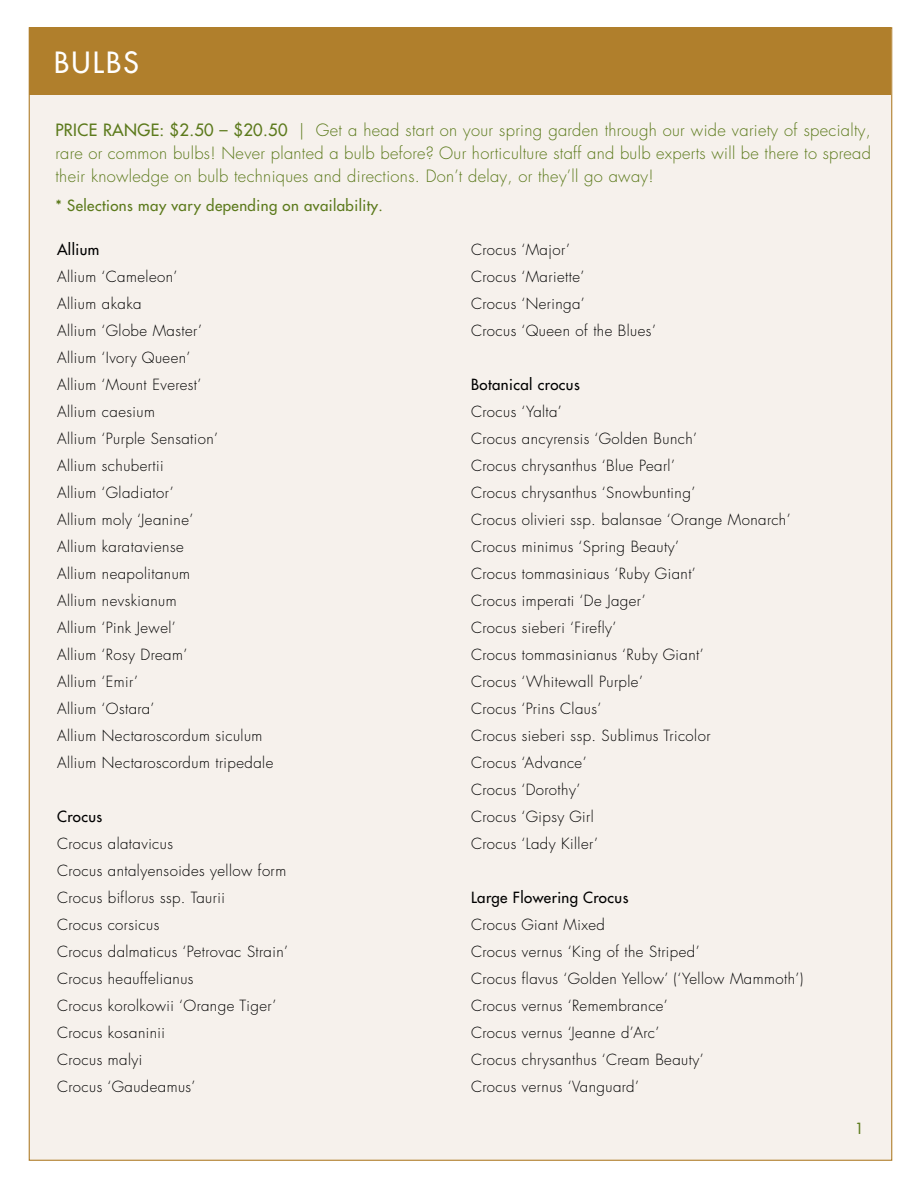
<style>
.page{position:relative;width:918px;height:1188px;background:#fff}
.page>*{position:absolute;margin:0;border:0;box-sizing:border-box;transform-origin:0 0}
.t1{font:500 28.5px "Futura LT Pro";letter-spacing:.08em;color:#fff}
.t2{font:300 16.5px/22.5px "Futura LT Pro";letter-spacing:.02em;color:#5c7a1c;text-align:justify}
.t3{font:300 15px/27px "Futura LT Pro";letter-spacing:.03em;color:#000}
.t4{font:500 15px "Futura LT Pro";letter-spacing:.03em;color:#000}
.t5{font:500 15px "Futura LT Pro";letter-spacing:.03em;color:#5c7a1c}
.s1{font-weight:500}
</style>
<div class="page">
<div style="left:29px;top:27px;width:863px;height:1134px;background:#f6f1ec;border:1px solid #b07f2c"></div>
<div style="left:29px;top:27px;width:862px;height:67px;background:#b07f2c"></div>
<h1 class="t1" style="left:54px;top:41px;width:86px">BULBS</h1>
<p class="t2" style="left:56px;top:119px;width:817px"><span class="s1">PRICE RANGE: $2.50 – $20.50</span> | Get a head start on your spring garden through our wide variety of specialty, rare or common bulbs! Never planted a bulb before? Our horticulture staff and bulb experts will be there to spread their knowledge on bulb techniques and directions. Don’t delay, or they’ll go away!</p>
<p class="t5" style="left:56px;top:195px;width:329px">* Selections may vary depending on availability.</p>
<p class="t4" style="left:57px;top:239px;width:44px">Allium</p>
<p class="t3" style="left:57px;top:264px;width:218px">Allium ‘Cameleon’<br>Allium akaka<br>Allium ‘Globe Master’<br>Allium ‘Ivory Queen’<br>Allium ‘Mount Everest’<br>Allium caesium<br>Allium ‘Purple Sensation’<br>Allium schubertii<br>Allium ‘Gladiator’<br>Allium moly ‘Jeanine’<br>Allium karataviense<br>Allium neapolitanum<br>Allium nevskianum<br>Allium ‘Pink Jewel’<br>Allium ‘Rosy Dream’<br>Allium ‘Emir’<br>Allium ‘Ostara’<br>Allium Nectaroscordum siculum<br>Allium Nectaroscordum tripedale</p>
<p class="t4" style="left:57px;top:806px;width:47px">Crocus</p>
<p class="t3" style="left:57px;top:831px;width:233px">Crocus alatavicus<br>Crocus antalyensoides yellow form<br>Crocus biflorus ssp. Taurii<br>Crocus corsicus<br>Crocus dalmaticus ‘Petrovac Strain’<br>Crocus heauffelianus<br>Crocus korolkowii ‘Orange Tiger’<br>Crocus kosaninii<br>Crocus malyi<br>Crocus ‘Gaudeamus’</p>
<p class="t3" style="left:471px;top:237px;width:186px">Crocus ‘Major’<br>Crocus ‘Mariette’<br>Crocus ‘Neringa’<br>Crocus ‘Queen of the Blues’</p>
<p class="t4" style="left:471px;top:374px;width:110px">Botanical crocus</p>
<p class="t3" style="left:471px;top:399px;width:321px">Crocus ‘Yalta’<br>Crocus ancyrensis ‘Golden Bunch’<br>Crocus chrysanthus ‘Blue Pearl’<br>Crocus chrysanthus ‘Snowbunting’<br>Crocus olivieri ssp. balansae ‘Orange Monarch’<br>Crocus minimus ‘Spring Beauty’<br>Crocus tommasiniaus ‘Ruby Giant’<br>Crocus imperati ‘De Jager’<br>Crocus sieberi ‘Firefly’<br>Crocus tommasinianus ‘Ruby Giant’<br>Crocus ‘Whitewall Purple’<br>Crocus ‘Prins Claus’<br>Crocus sieberi ssp. Sublimus Tricolor<br>Crocus ‘Advance’<br>Crocus ‘Dorothy’<br>Crocus ‘Gipsy Girl<br>Crocus ‘Lady Killer’</p>
<p class="t4" style="left:471px;top:887px;width:159px">Large Flowering Crocus</p>
<p class="t3" style="left:471px;top:912px;width:334px">Crocus Giant Mixed<br>Crocus vernus ‘King of the Striped’<br>Crocus flavus ‘Golden Yellow’ (‘Yellow Mammoth’)<br>Crocus vernus ‘Remembrance’<br>Crocus vernus ‘Jeanne d’Arc’<br>Crocus chrysanthus ‘Cream Beauty’<br>Crocus vernus ‘Vanguard’</p>
<p class="t5" style="left:855px;top:1118px;width:10px">1</p>
</div>
